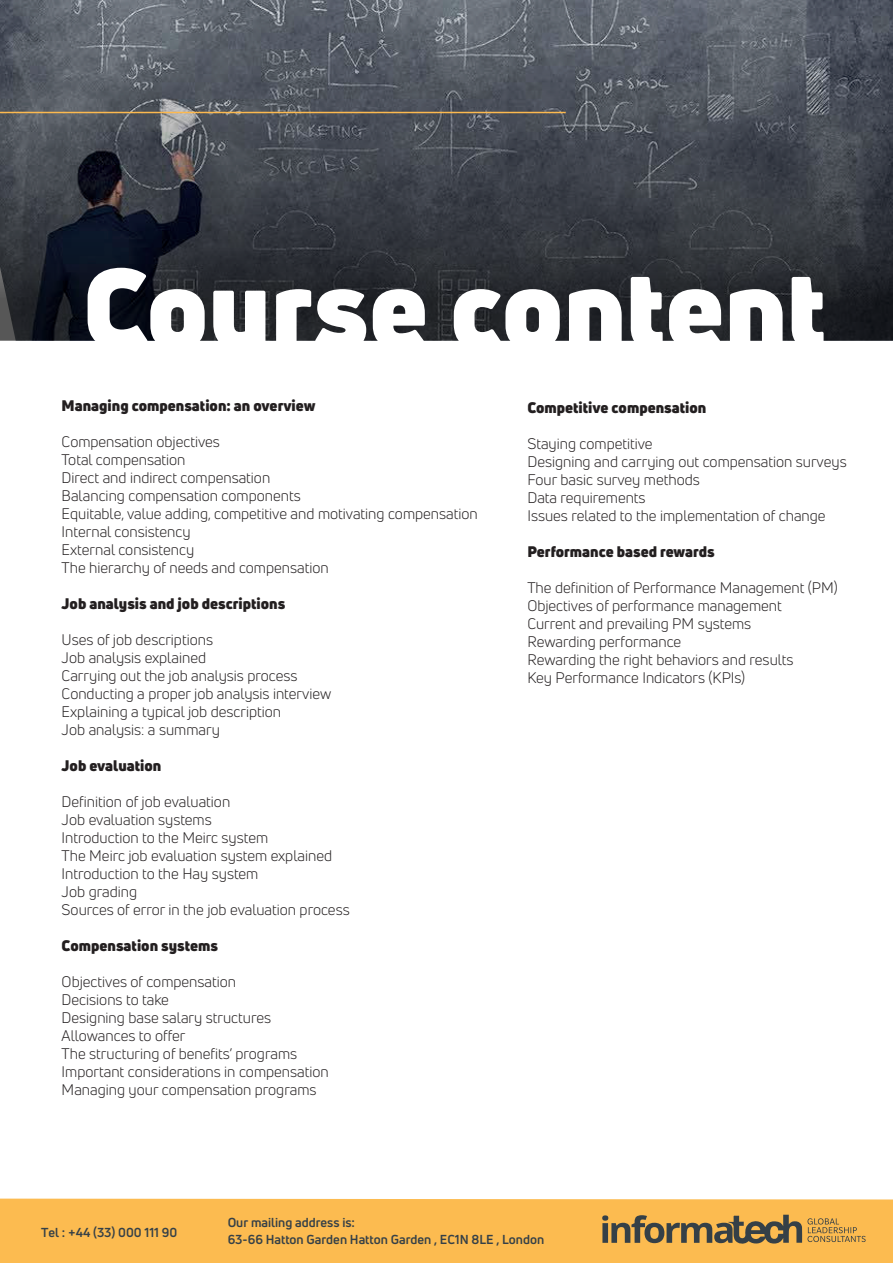
<style>
.page{position:relative;width:893px;height:1263px;background:#fff}
.page>*{position:absolute;margin:0;border:0;box-sizing:border-box;transform-origin:0 0}
.t1{font:900 110.7px "Uni Neue";color:#fff}
.t2{font:15px/18px "Uni Neue";color:#231f20}
.t3{font:900 15px "Uni Neue";color:#231f20}
.t4{font:700 12.75px/17px "Uni Neue";color:#354047}
</style>
<div class="page">
<div style="left:0;top:1198px;width:893px;height:65px;background:#fcbb50"></div>
<svg style="left:0;top:0;width:893px;height:341px;background:#40444c"></svg>
<hr style="left:0;top:112px;width:566px;height:1px;background:#fcb94f">
<svg style="left:602px;top:1215px;width:264px;height:30px;background:#b28d4c"></svg>
<h1 class="t1" style="left:82px;top:231px;width:745px">Course content</h1>
<p class="t3" style="left:62px;top:395px;width:255px">Managing compensation: an overview</p>
<p class="t2" style="left:62px;top:433px;width:418px">Compensation objectives<br>Total compensation<br>Direct and indirect compensation<br>Balancing compensation components<br>Equitable, value adding, competitive and motivating compensation Internal consistency<br>External consistency<br>The hierarchy of needs and compensation</p>
<p class="t3" style="left:62px;top:593px;width:225px">Job analysis and job descriptions</p>
<p class="t2" style="left:62px;top:631px;width:271px">Uses of job descriptions<br>Job analysis explained<br>Carrying out the job analysis process<br>Conducting a proper job analysis interview<br>Explaining a typical job description<br>Job analysis: a summary</p>
<p class="t3" style="left:62px;top:755px;width:101px">Job evaluation</p>
<p class="t2" style="left:62px;top:793px;width:290px">Definition of job evaluation<br>Job evaluation systems<br>Introduction to the Meirc system<br>The Meirc job evaluation system explained<br>Introduction to the Hay system<br>Job grading<br>Sources of error in the job evaluation process</p>
<p class="t3" style="left:62px;top:935px;width:158px">Compensation systems</p>
<p class="t2" style="left:62px;top:973px;width:269px">Objectives of compensation<br>Decisions to take<br>Designing base salary structures<br>Allowances to offer<br>The structuring of benefits’ programs<br>Important considerations in compensation<br>Managing your compensation programs</p>
<p class="t3" style="left:527px;top:397px;width:181px">Competitive compensation</p>
<p class="t2" style="left:527px;top:435px;width:321px">Staying competitive<br>Designing and carrying out compensation surveys<br>Four basic survey methods<br>Data requirements<br>Issues related to the implementation of change</p>
<p class="t3" style="left:527px;top:541px;width:189px">Performance based rewards</p>
<p class="t2" style="left:527px;top:579px;width:312px">The definition of Performance Management (PM)<br>Objectives of performance management<br>Current and prevailing PM systems<br>Rewarding performance<br>Rewarding the right behaviors and results<br>Key Performance Indicators (KPIs)</p>
<p class="t4" style="left:41px;top:1224px;width:138px">Tel : +44 (33) 000 111 90</p>
<p class="t4" style="left:228px;top:1214px;width:318px">Our mailing address is:<br>63-66 Hatton Garden Hatton Garden , EC1N 8LE , London</p>
</div>
